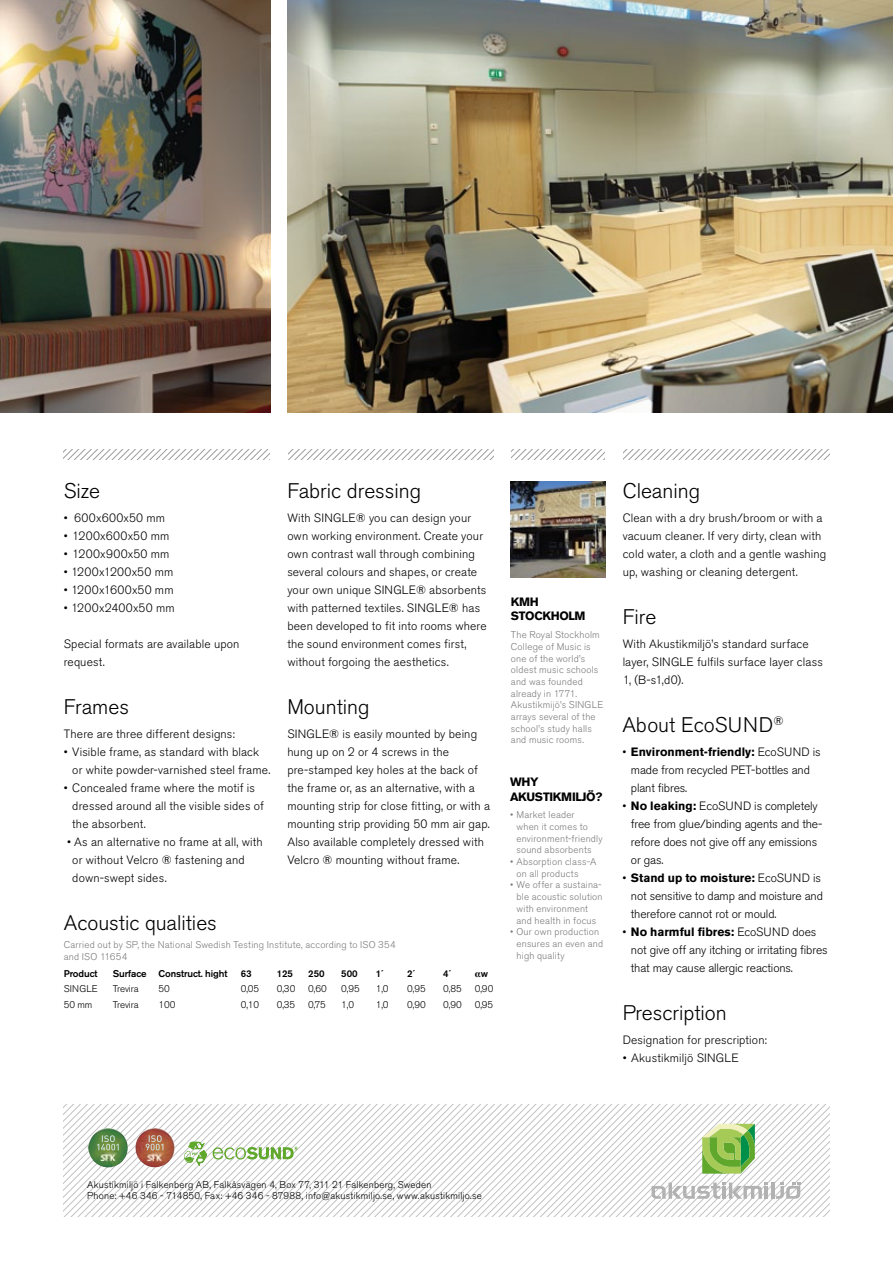
<style>
.page{position:relative;width:893px;height:1263px;background:#fff}
.page>*{position:absolute;margin:0;border:0;box-sizing:border-box;transform-origin:0 0}
.t1{font:300 21px "Akzidenz Grotesk BE";color:#000}
.t2{font:300 12px/18px "Akzidenz Grotesk BE";letter-spacing:.015em;color:#000}
.t3{font:300 12px/18px "Akzidenz Grotesk BE";letter-spacing:-.01em;color:#000}
.t4{font:700 12px/14.4px "Akzidenz Grotesk BE";letter-spacing:-.025em;color:#000}
.t5{font:300 9.75px/11.7px "Akzidenz Grotesk BE";letter-spacing:.02em;color:#7c7b7b}
.t6{font:300 9.75px/11.7px "Akzidenz Grotesk BE";letter-spacing:.015em;color:#000}
.t7{font:500 9.75px "Akzidenz Grotesk BE";letter-spacing:-.01em;color:#000}
.t8{font:300 9.75px "Akzidenz Grotesk BE";letter-spacing:-.01em;color:#000}
.t9{font:700 9.75px "Times";color:#000}
.s1{font-family:"Akzidenz Grotesk BE";font-weight:500}
.s2{font-weight:700}
</style>
<div class="page">
<img style="left:0;top:0;width:270px;height:412px">
<img style="left:287px;top:0;width:606px;height:412px">
<svg style="left:64px;top:450px;width:765px;height:10px"></svg>
<div style="left:606px;top:440px;width:17px;height:29px;background:#fff"></div>
<div style="left:270px;top:440px;width:17px;height:29px;background:#fff"></div>
<div style="left:494px;top:440px;width:16px;height:29px;background:#fff"></div>
<img style="left:511px;top:482px;width:95px;height:95px">
<svg style="left:64px;top:1104px;width:765px;height:112px"></svg>
<hr style="left:771px;top:1182px;width:3px;height:17px;background:#b3b2b2">
<svg style="left:776px;top:1182px;width:24px;height:17px"></svg>
<svg style="left:652px;top:1182px;width:116px;height:17px"></svg>
<svg style="left:702px;top:1124px;width:53px;height:50px;background:#8ec162"></svg>
<svg style="left:184px;top:1142px;width:114px;height:24px"></svg>
<img style="left:135px;top:1128px;width:40px;height:39px">
<img style="left:146px;top:1135px;width:17px;height:15px">
<img style="left:87px;top:1128px;width:41px;height:39px">
<img style="left:97px;top:1135px;width:22px;height:15px">
<h1 class="t1" style="left:64px;top:479px;width:38px">Size</h1>
<p class="t2" style="left:64px;top:509px;width:103px">• 600x600x50 mm</p>
<p class="t2" style="left:64px;top:527px;width:107px">• 1200x600x50 mm</p>
<p class="t2" style="left:64px;top:545px;width:107px">• 1200x900x50 mm</p>
<p class="t2" style="left:64px;top:563px;width:111px">• 1200x1200x50 mm</p>
<p class="t2" style="left:64px;top:581px;width:111px">• 1200x1600x50 mm</p>
<p class="t2" style="left:64px;top:599px;width:112px">• 1200x2400x50 mm</p>
<p class="t2" style="left:64px;top:635px;width:177px">Special formats are available upon request.</p>
<h1 class="t1" style="left:64px;top:695px;width:67px">Frames</h1>
<p class="t2" style="left:64px;top:725px;width:173px">There are three different designs:</p>
<p class="t2" style="left:72px;top:743px;width:200px;text-indent:-9px">• Visible frame, as standard with black or white powder-varnished steel frame.</p>
<p class="t2" style="left:72px;top:779px;width:193px;text-indent:-9px">• Concealed frame where the motif is dressed around all the visible sides of the absorbent.</p>
<p class="t2" style="left:72px;top:833px;width:192px;text-indent:-5px">• As an alternative no frame at all, with or without Velcro ® fastening and down-swept sides.</p>
<h1 class="t1" style="left:287px;top:479px;width:135px">Fabric dressing</h1>
<p class="t2" style="left:287px;top:509px;width:201px">With SINGLE® you can design your own working environment. Create your own contrast wall through combining several colours and shapes, or create your own unique SINGLE® absorbents with patterned textiles. SINGLE® has been developed to fit into rooms where the sound environment comes first, without forgoing the aesthetics.</p>
<h1 class="t1" style="left:287px;top:695px;width:84px">Mounting</h1>
<p class="t2" style="left:287px;top:725px;width:204px">SINGLE® is easily mounted by being hung up on 2 or 4 screws in the pre-stamped key holes at the back of the frame or, as an alternative, with a mounting strip for close fitting, or with a mounting strip providing 50 mm air gap.<br>Also available completely dressed with Velcro ® mounting without frame.</p>
<h1 class="t1" style="left:64px;top:911px;width:155px">Acoustic qualities</h1>
<p class="t5" style="left:64px;top:939px;width:333px">Carried out by SP, the National Swedish Testing Institute, according to ISO 354 and ISO 11654</p>
<p class="t7" style="left:64px;top:967px;width:35px">Product</p>
<p class="t7" style="left:113px;top:967px;width:116px">Surface Construct. hight</p>
<p class="t7" style="left:241px;top:967px;width:12px">63</p>
<p class="t7" style="left:277px;top:967px;width:18px">125</p>
<p class="t7" style="left:308px;top:967px;width:18px">250</p>
<p class="t7" style="left:341px;top:967px;width:18px">500</p>
<p class="t7" style="left:376px;top:967px;width:10px">1´</p>
<p class="t7" style="left:407px;top:967px;width:10px">2´</p>
<p class="t7" style="left:443px;top:967px;width:10px">4´</p>
<p class="t9" style="left:475px;top:964px;width:15px">α<span class="s1">w</span></p>
<p class="t6" style="left:64px;top:983px;width:35px">SINGLE</p>
<p class="t8" style="left:113px;top:983px;width:27px">Trevira</p>
<p class="t6" style="left:159px;top:983px;width:13px">50</p>
<p class="t6" style="left:241px;top:983px;width:20px">0,05</p>
<p class="t6" style="left:277px;top:983px;width:20px">0,30</p>
<p class="t6" style="left:308px;top:983px;width:20px">0,60</p>
<p class="t6" style="left:341px;top:983px;width:20px">0,95</p>
<p class="t6" style="left:376px;top:983px;width:14px">1,0</p>
<p class="t6" style="left:407px;top:983px;width:20px">0,95</p>
<p class="t6" style="left:443px;top:983px;width:20px">0,85</p>
<p class="t6" style="left:475px;top:983px;width:20px">0,90</p>
<p class="t6" style="left:64px;top:999px;width:30px">50 mm</p>
<p class="t8" style="left:113px;top:999px;width:27px">Trevira</p>
<p class="t6" style="left:159px;top:999px;width:18px">100</p>
<p class="t6" style="left:241px;top:999px;width:20px">0,10</p>
<p class="t6" style="left:277px;top:999px;width:20px">0,35</p>
<p class="t6" style="left:308px;top:999px;width:19px">0,75</p>
<p class="t6" style="left:341px;top:999px;width:14px">1,0</p>
<p class="t6" style="left:376px;top:999px;width:14px">1,0</p>
<p class="t6" style="left:407px;top:999px;width:20px">0,90</p>
<p class="t6" style="left:443px;top:999px;width:20px">0,90</p>
<p class="t6" style="left:475px;top:999px;width:20px">0,95</p>
<p class="t4" style="left:511px;top:595px;width:76px">KMH<br>STOCKHOLM</p>
<p class="t5" style="left:511px;top:629px;width:94px">The Royal Stockholm<br>College of M usic is one of the world’s oldest music schools and was founded already in 1771.<br>Akustikmijö’s SINGLE arrays several of the school’s study halls and music rooms.</p>
<p class="t4" style="left:510px;top:775px;width:33px">Why<br>Akustikmil</p>
<p class="t4" style="left:582px;top:789px;width:22px">jö?</p>
<p class="t5" style="left:516px;top:809px;width:88px;text-indent:-6px">• Market leader<br>when it comes to environment-friendly sound absorbents</p>
<p class="t5" style="left:516px;top:856px;width:81px;text-indent:-6px">• Absorption class-A on all products</p>
<p class="t5" style="left:516px;top:879px;width:88px;text-indent:-6px">• We offer a sustaina&shy;ble acoustic solution with environment and health in focus</p>
<p class="t5" style="left:516px;top:926px;width:88px;text-indent:-6px">• Our own production ensures an even and high quality</p>
<h1 class="t1" style="left:623px;top:479px;width:79px">Cleaning</h1>
<p class="t2" style="left:623px;top:509px;width:205px">Clean with a dry brush/broom or with a vacuum cleaner. If very dirty, clean with cold water, a cloth and a gentle washing up, washing or cleaning detergent.</p>
<h1 class="t1" style="left:623px;top:605px;width:35px">Fire</h1>
<p class="t2" style="left:623px;top:635px;width:202px">With Akustikmiljö’s standard surface layer, SINGLE fulfils surface layer class<br>1, (B-s1,d0).</p>
<h1 class="t1" style="left:622px;top:713px;width:163px">About EcoSU ND <sup>®</sup></h1>
<p class="t3" style="left:631px;top:743px;width:191px;text-indent:-9px">• <span class="s2">Environment-friendly:</span> EcoSU ND is made from recycled PET-bottles and plant fibres.</p>
<p class="t3" style="left:631px;top:797px;width:193px;text-indent:-9px">• <span class="s2">No leaking:</span> EcoSU ND is completely free from glue/binding agents and the&shy;refore does not give off any emissions or gas.</p>
<p class="t3" style="left:631px;top:869px;width:194px;text-indent:-9px">• <span class="s2">Stand up to moisture:</span> EcoSU ND is not sensitive to damp and moisture and therefore cannot rot or mould.</p>
<p class="t3" style="left:631px;top:923px;width:198px;text-indent:-9px">• <span class="s2">No harmful fibres:</span> EcoSU ND does not give off any itching or irritating fibres that may cause allergic reactions.</p>
<h1 class="t1" style="left:623px;top:1001px;width:106px">Prescription</h1>
<p class="t2" style="left:623px;top:1031px;width:146px">Designation for prescription:</p>
<p class="t2" style="left:623px;top:1049px;width:117px">• Akustikmiljö SINGLE</p>
<p class="t6" style="left:87px;top:1178px;width:396px">Akustikmiljö i Falkenberg AB, Falkåsvägen 4, Box 77, 311 21 Falkenberg, Sweden<br>Phone: +46 346 - 714850, Fax: +46 346 - 87988, info@akustikmiljo.se, www.akustikmiljo.se</p>
</div>
